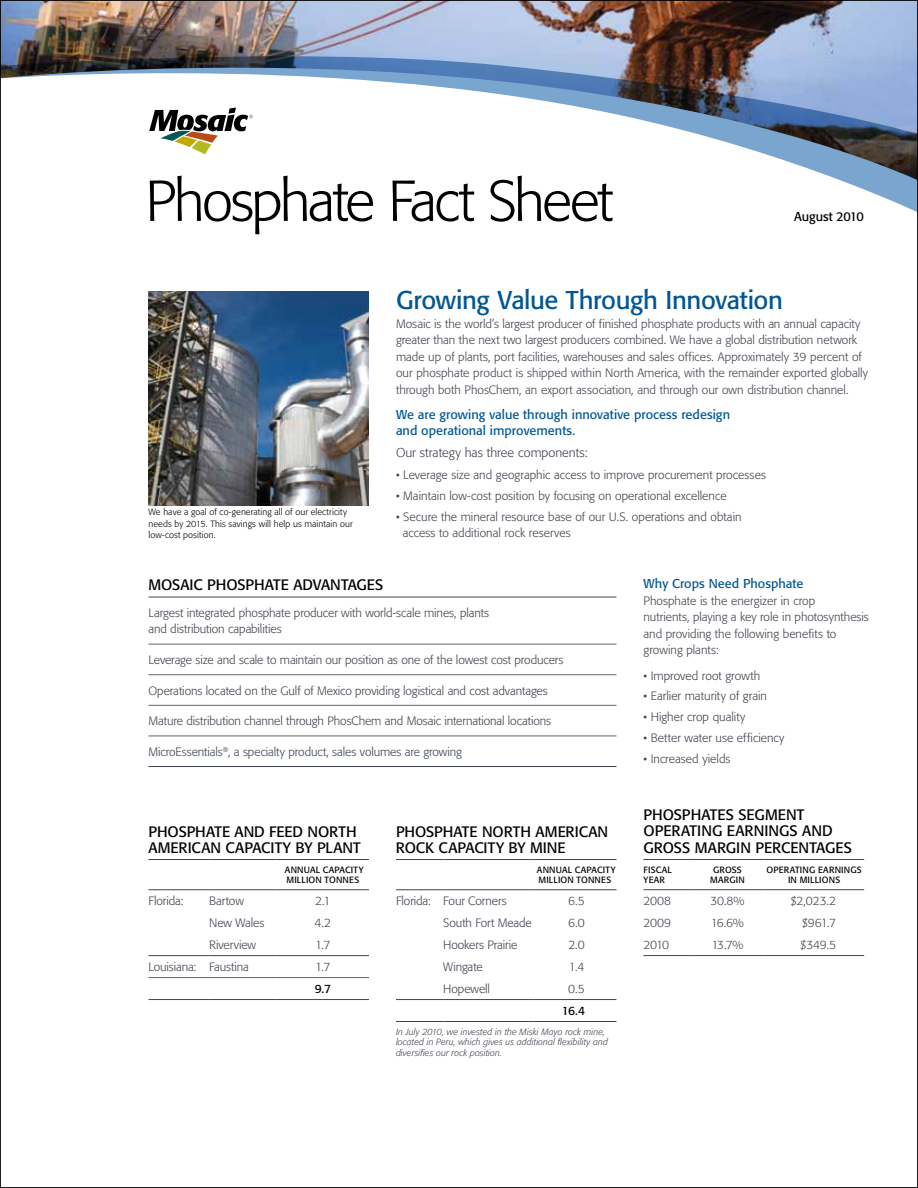
<style>
.page{position:relative;width:918px;height:1188px;background:#fff}
.page>*{position:absolute;margin:0;border:0;box-sizing:border-box;transform-origin:0 0}
.t1{font:300 57px "Formata";letter-spacing:-.045em;color:#000}
.t2{font:25.5px "Formata";letter-spacing:-.015em;color:#005695}
.t3{font:15px/16.5px "Formata";letter-spacing:.005em;color:#000}
.t4{font:12.75px/16.5px "Formata";color:#005695}
.t5{font:300 12.75px "Formata";color:#3f454f}
.t6{font:12.75px "Formata";letter-spacing:-.01em;color:#000}
.t7{font:300 12px/16.5px "Formata";color:#3f454f}
.t8{font:12px "Formata";color:#000}
.t9{font:italic 300 9px/10.5px "Formata";letter-spacing:.01em;color:#3f454f}
.t10{font:300 9px/11.2px "Formata";letter-spacing:.01em;color:#000}
.t11{font:9px/10.5px "Formata";letter-spacing:.03em;color:#000}
</style>
<div class="page">
<img style="left:2px;top:2px;width:914px;height:41px">
<hr style="left:148px;top:644px;width:468px;height:1px;background:#636466">
<hr style="left:148px;top:674px;width:468px;height:1px;background:#636466">
<hr style="left:148px;top:705px;width:468px;height:1px;background:#636466">
<hr style="left:148px;top:736px;width:468px;height:1px;background:#636466">
<hr style="left:148px;top:597px;width:468px;height:1px;background:#3f454f">
<hr style="left:148px;top:766px;width:468px;height:1px;background:#3f454f">
<img style="left:148px;top:291px;width:221px;height:215px">
<hr style="left:148px;top:977px;width:61px;height:1px;background:#636466">
<hr style="left:209px;top:977px;width:68px;height:1px;background:#636466">
<hr style="left:277px;top:977px;width:92px;height:1px;background:#636466">
<hr style="left:148px;top:859px;width:61px;height:1px;background:#3f454f">
<hr style="left:209px;top:859px;width:68px;height:1px;background:#3f454f">
<hr style="left:277px;top:859px;width:92px;height:1px;background:#3f454f">
<hr style="left:148px;top:889px;width:61px;height:1px;background:#3f454f">
<hr style="left:209px;top:889px;width:68px;height:1px;background:#3f454f">
<hr style="left:277px;top:889px;width:92px;height:1px;background:#3f454f">
<hr style="left:148px;top:955px;width:61px;height:1px;background:#3f454f">
<hr style="left:209px;top:955px;width:68px;height:1px;background:#3f454f">
<hr style="left:277px;top:955px;width:92px;height:1px;background:#3f454f">
<hr style="left:148px;top:999px;width:61px;height:1px;background:#3f454f">
<hr style="left:209px;top:999px;width:68px;height:1px;background:#3f454f">
<hr style="left:277px;top:999px;width:92px;height:1px;background:#3f454f">
<hr style="left:396px;top:859px;width:47px;height:1px;background:#3f454f">
<hr style="left:443px;top:859px;width:90px;height:1px;background:#3f454f">
<hr style="left:533px;top:859px;width:83px;height:1px;background:#3f454f">
<hr style="left:396px;top:889px;width:47px;height:1px;background:#3f454f">
<hr style="left:443px;top:889px;width:90px;height:1px;background:#3f454f">
<hr style="left:533px;top:889px;width:83px;height:1px;background:#3f454f">
<hr style="left:396px;top:999px;width:47px;height:1px;background:#3f454f">
<hr style="left:443px;top:999px;width:90px;height:1px;background:#3f454f">
<hr style="left:533px;top:999px;width:83px;height:1px;background:#3f454f">
<hr style="left:396px;top:1021px;width:47px;height:1px;background:#3f454f">
<hr style="left:443px;top:1021px;width:90px;height:1px;background:#3f454f">
<hr style="left:533px;top:1021px;width:83px;height:1px;background:#3f454f">
<hr style="left:644px;top:859px;width:47px;height:1px;background:#3f454f">
<hr style="left:691px;top:859px;width:73px;height:1px;background:#3f454f">
<hr style="left:764px;top:859px;width:100px;height:1px;background:#3f454f">
<hr style="left:644px;top:889px;width:47px;height:1px;background:#3f454f">
<hr style="left:691px;top:889px;width:73px;height:1px;background:#3f454f">
<hr style="left:764px;top:889px;width:100px;height:1px;background:#3f454f">
<hr style="left:644px;top:955px;width:47px;height:1px;background:#3f454f">
<hr style="left:691px;top:955px;width:73px;height:1px;background:#3f454f">
<hr style="left:764px;top:955px;width:100px;height:1px;background:#3f454f">
<svg style="left:2px;top:43px;width:914px;height:169px"></svg>
<h1 class="t1" style="left:146px;top:168px;width:469px">Phosphate Fact Sheet</h1>
<p class="t6" style="left:794px;top:208px;width:71px">AUGUST 2010</p>
<p class="t10" style="left:148px;top:507px;width:206px">We have a goal of co-generating all of our electricity needs by 2015. This savings will help us maintain our low-cost position.</p>
<h2 class="t2" style="left:396px;top:284px;width:388px">GROWING VALUE THROUGH INNOVATION</h2>
<p class="t7" style="left:396px;top:315px;width:474px">Mosaic is the world’s largest producer of finished phosphate products with an annual capacity greater than the next two largest producers combined. We have a global distribution network made up of plants, port facilities, warehouses and sales offices. Approximately 39 percent of our phosphate product is shipped within North America, with the remainder exported globally through both PhosChem, an export association, and through our own distribution channel.</p>
<p class="t4" style="left:396px;top:406px;width:336px">WE ARE GROWING VALUE THROUGH INNOVATIVE PROCESS REDESIGN<br>AND OPERATIONAL IMPROVEMENTS.</p>
<p class="t5" style="left:396px;top:445px;width:193px">Our strategy has three components:</p>
<p class="t7" style="left:396px;top:467px;width:372px">• Leverage size and geographic access to improve procurement processes</p>
<p class="t7" style="left:396px;top:487px;width:332px">• Maintain low-cost position by focusing on operational excellence</p>
<p class="t7" style="left:403px;top:508px;width:340px;text-indent:-7px">• Secure the mineral resource base of our U.S. operations and obtain access to additional rock reserves</p>
<p class="t3" style="left:148px;top:577px;width:88px">MOSAIC PHOSP</p>
<p class="t3" style="left:254px;top:577px;width:129px">HATE ADVANTAGES</p>
<p class="t7" style="left:148px;top:604px;width:342px">Largest integrated phosphate producer with world-scale mines, plants and distribution capabilities</p>
<p class="t7" style="left:148px;top:652px;width:416px">Leverage size and scale to maintain our position as one of the lowest cost producers</p>
<p class="t7" style="left:148px;top:682px;width:401px">Operations located on the Gulf of Mexico providing logistical and cost advantages</p>
<p class="t7" style="left:148px;top:713px;width:404px">Mature distribution channel through PhosChem and Mosaic international locations</p>
<p class="t7" style="left:148px;top:743px;width:315px">MicroEssentials<sup>®</sup>, a specialty product, sales volumes are growing</p>
<p class="t3" style="left:148px;top:823px;width:210px;text-indent:47px">HATE AN D FEED NO RTH<br>AM ERICAN</p>
<p class="t3" style="left:148px;top:823px;width:30px">PHOSP</p>
<p class="t3" style="left:226px;top:839px;width:9px">CAPACI</p>
<p class="t3" style="left:275px;top:839px;width:88px">TY BY PLAN T</p>
<p class="t11" style="left:285px;top:864px;width:50px">ANN UAL CAPACI</p>
<p class="t11" style="left:354px;top:864px;width:11px">TY</p>
<p class="t11" style="left:286px;top:875px;width:26px">MILLION</p>
<p class="t11" style="left:325px;top:875px;width:12px">TONN</p>
<p class="t11" style="left:349px;top:875px;width:11px">ES</p>
<p class="t7" style="left:148px;top:893px;width:36px">Florida:</p>
<p class="t7" style="left:209px;top:893px;width:36px">Bartow</p>
<p class="t7" style="left:315px;top:893px;width:17px">2.1</p>
<p class="t7" style="left:209px;top:915px;width:57px">New Wales</p>
<p class="t7" style="left:315px;top:915px;width:18px">4.2</p>
<p class="t7" style="left:209px;top:937px;width:48px">Riverview</p>
<p class="t7" style="left:315px;top:937px;width:17px">1.7</p>
<p class="t7" style="left:148px;top:959px;width:102px">Louisiana: Faustina</p>
<p class="t7" style="left:315px;top:959px;width:17px">1.7</p>
<p class="t8" style="left:315px;top:982px;width:18px">9.7</p>
<p class="t3" style="left:396px;top:823px;width:30px">PHOSP</p>
<p class="t3" style="left:443px;top:823px;width:141px">HATE NO RTH AM ERICAN</p>
<p class="t3" style="left:396px;top:839px;width:11px">ROC</p>
<p class="t3" style="left:425px;top:839px;width:32px">K CAPACI</p>
<p class="t3" style="left:488px;top:839px;width:79px">TY BY MIN E</p>
<p class="t11" style="left:537px;top:864px;width:50px">ANN UAL CAPACI</p>
<p class="t11" style="left:606px;top:864px;width:11px">TY</p>
<p class="t11" style="left:538px;top:875px;width:26px">MILLION</p>
<p class="t11" style="left:577px;top:875px;width:12px">TONN</p>
<p class="t11" style="left:601px;top:875px;width:11px">ES</p>
<p class="t7" style="left:396px;top:893px;width:112px">Florida: Four Corners</p>
<p class="t7" style="left:568px;top:893px;width:18px">6.5</p>
<p class="t7" style="left:443px;top:915px;width:90px">South Fort Meade</p>
<p class="t7" style="left:568px;top:915px;width:18px">6.0</p>
<p class="t7" style="left:443px;top:937px;width:76px">Hookers Prairie</p>
<p class="t7" style="left:568px;top:937px;width:18px">2.0</p>
<p class="t7" style="left:443px;top:959px;width:41px">Wingate</p>
<p class="t7" style="left:569px;top:959px;width:17px">1.4</p>
<p class="t7" style="left:443px;top:981px;width:48px">Hopewell</p>
<p class="t7" style="left:568px;top:981px;width:18px">0.5</p>
<p class="t8" style="left:562px;top:1004px;width:25px">16.4</p>
<p class="t9" style="left:396px;top:1026px;width:213px">In July 2010, we invested in the Miski Mayo rock mine, located in Peru, which gives us additional flexibility and diversifies our rock position.</p>
<p class="t4" style="left:644px;top:576px;width:162px">WHY CROPS NEED PHOSPHATE</p>
<p class="t7" style="left:644px;top:593px;width:227px">Phosphate is the energizer in crop<br>nutrients, playing a key role in photosynthesis and providing the following benefits to growing plants:</p>
<p class="t7" style="left:644px;top:667px;width:118px">• Improved root growth</p>
<p class="t7" style="left:644px;top:688px;width:125px">• Earlier maturity of grain</p>
<p class="t7" style="left:644px;top:709px;width:104px">• Higher crop quality</p>
<p class="t7" style="left:644px;top:730px;width:143px">• Better water use efficiency</p>
<p class="t7" style="left:644px;top:751px;width:89px">• Increased yields</p>
<p class="t3" style="left:643px;top:806px;width:191px;text-indent:47px">HATES SEGMENT<br>OPERATING EARNINGS AN D<br>GROSS</p>
<p class="t3" style="left:644px;top:806px;width:30px">PHOSP</p>
<p class="t3" style="left:695px;top:839px;width:157px">MARGIN PERCENTAGES</p>
<p class="t11" style="left:644px;top:864px;width:6px">FISCA</p>
<p class="t11" style="left:668px;top:864px;width:6px">L</p>
<p class="t11" style="left:644px;top:875px;width:21px">YEAR</p>
<p class="t11" style="left:710px;top:864px;width:31px;text-indent:3px">GROSS<br>MARGIN</p>
<p class="t11" style="left:788px;top:864px;width:74px;text-indent:-21px">OPERATING EARNINGS<br>IN MI LLIONS</p>
<p class="t7" style="left:644px;top:893px;width:29px">2008</p>
<p class="t7" style="left:711px;top:893px;width:35px">30.8%</p>
<p class="t7" style="left:791px;top:893px;width:47px">$2,023.2</p>
<p class="t7" style="left:644px;top:915px;width:29px">2009</p>
<p class="t7" style="left:711px;top:915px;width:34px">16.6%</p>
<p class="t7" style="left:802px;top:915px;width:36px">$961.7</p>
<p class="t7" style="left:644px;top:937px;width:27px">2010</p>
<p class="t7" style="left:711px;top:937px;width:34px">13.7%</p>
<p class="t7" style="left:801px;top:937px;width:37px">$349.5</p>
</div>
